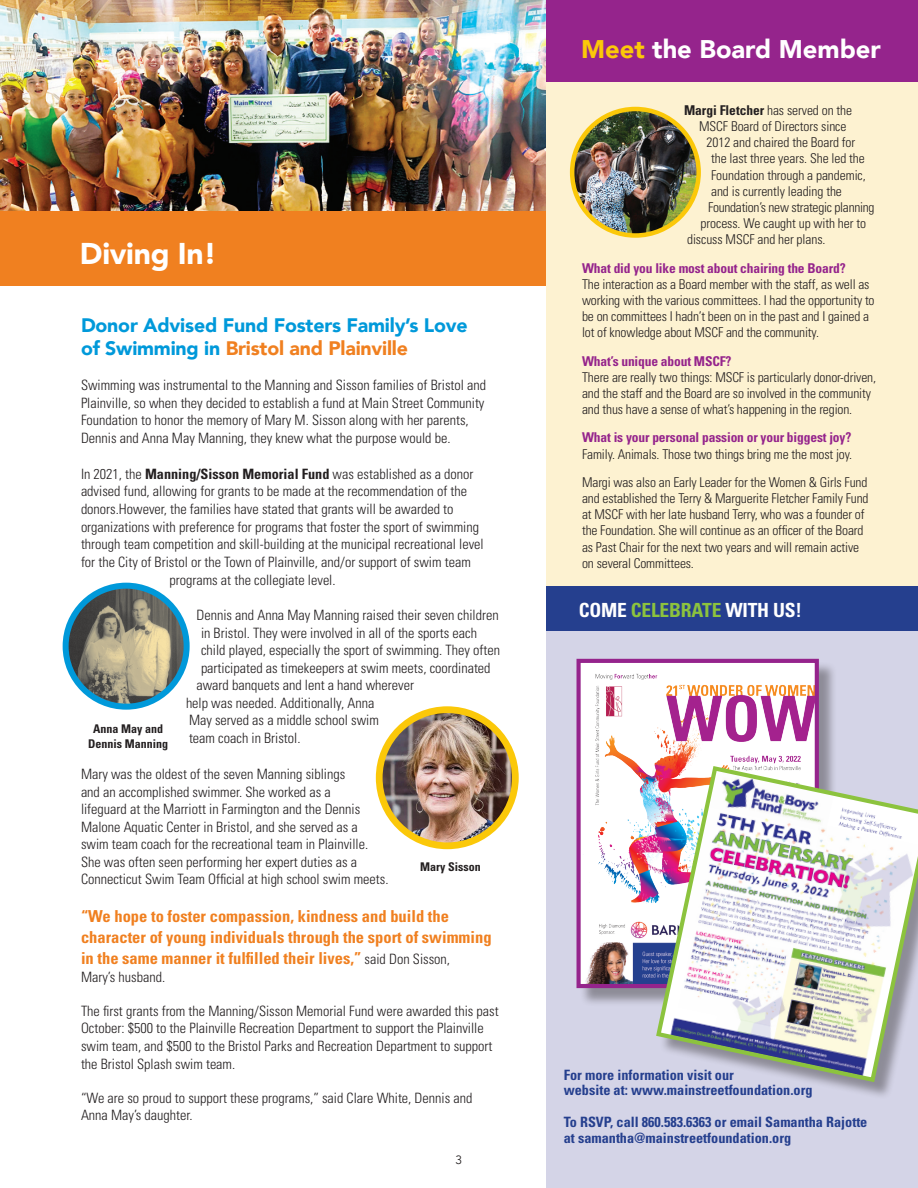
<style>
.page{position:relative;width:918px;height:1188px;background:#fff}
.page>*{position:absolute;margin:0;border:0;box-sizing:border-box;transform-origin:0 0}
.t1{font:900 30px "Avenir";letter-spacing:-.01em;color:#fff}
.t2{font:900 25.5px "Avenir";color:#fff}
.t3{font:900 19.5px "Avenir";letter-spacing:-.01em;color:#0099da}
.t4{font:900 19.5px "Avenir";letter-spacing:-.01em;color:#f08020}
.t5{font:700 condensed 19.5px "Univers";letter-spacing:-.01em;color:#fff}
.t6{font:700 condensed 16.5px/21px "Univers";color:#f08020}
.t7{font:300 condensed 14.25px/17.5px "Univers";color:#231f20}
.t8{font:700 condensed 14.25px "Univers";color:#253f8e}
.t9{font:300 condensed 13.5px/16.2px "Univers";letter-spacing:-.01em;color:#231f20}
.t10{font:700 condensed 13.5px "Univers";letter-spacing:-.01em;color:#95248c}
.t11{font:700 condensed 12px "Univers";color:#231f20}
.t12{font:12px "Avenir";color:#231f20}
.s1{color:#0099da}
.s2{font-weight:700}
.s3{font-weight:300;font-size:14.25px;color:#231f20}
.s4{color:#fbc809}
.s5{color:#8cc33e}
</style>
<div class="page">
<img style="left:0;top:0;width:546px;height:212px">
<div style="left:0;top:212px;width:557px;height:74px;background:#f08020"></div>
<div style="left:546px;top:32px;width:372px;height:607px;background:#fdf2d1"></div>
<div style="left:546px;top:0;width:372px;height:82px;background:#95248c"></div>
<img style="left:572px;top:109px;width:127px;height:127px;border-radius:63px">
<div style="left:570px;top:107px;width:131px;height:131px;border:4px solid #fbc809;border-radius:50%"></div>
<div style="left:546px;top:625px;width:372px;height:563px;background:#d4d4e7"></div>
<img style="left:380px;top:710px;width:135px;height:136px">
<div style="left:376px;top:706px;width:143px;height:143px;border:7px solid #fbc809;border-radius:50%"></div>
<div style="left:579px;top:661px;width:258px;height:346px;background:#231f20;opacity:.4"></div>
<img style="left:582px;top:670px;width:232px;height:313px">
<div style="left:577px;top:659px;width:242px;height:329px;border:4px solid #95248c"></div>
<div style="left:659px;top:769px;width:259px;height:331px;background:#231f20;opacity:.4"></div>
<img style="left:654px;top:764px;width:264px;height:321px">
<div style="left:546px;top:587px;width:372px;height:44px;background:#253f8e"></div>
<img style="left:66px;top:586px;width:121px;height:121px;border-radius:61px">
<div style="left:63px;top:583px;width:127px;height:127px;border:6px solid #0099da;border-radius:50%"></div>
<p class="t1" style="left:80px;top:228px;width:138px">Diving In!</p>
<p class="t3" style="left:81px;top:309px;width:388px">Donor Advised Fund Fosters Family’s Love</p>
<p class="t4" style="left:81px;top:331px;width:329px"><span class="s1">of Swimming in</span> Bristol and Plainville</p>
<p class="t7" style="left:81px;top:376px;width:407px;text-align:justify">Swimming was instrumental to the Manning and Sisson families of Bristol and Plainville, so when they decided to establish a fund at Main Street Community Foundation to honor the memory of Mary M. Sisson along with her parents,</p>
<p class="t7" style="left:81px;top:429px;width:371px">Dennis and Anna May Manning, they knew what the purpose would be.</p>
<p class="t7" style="left:81px;top:465px;width:394px">In 2021, the <span class="s2">Manning/Sisson Memorial Fund</span> was established as a donor advised fund, allowing for grants to be made at the recommendation of the</p>
<p class="t7" style="left:81px;top:500px;width:404px">donors.However, the families have stated that grants will be awarded to organizations with preference for programs that foster the sport of swimming through team competition and skill-building at the municipal recreational level</p>
<p class="t7" style="left:170px;top:552px;width:303px;line-height:18px;text-indent:-88px">for the City of Bristol or the Town of Plainville, and/or support of swim team programs at the collegiate level.</p>
<p class="t7" style="left:196px;top:606px;width:304px">Dennis and Anna May Manning raised their seven children</p>
<p class="t7" style="left:201px;top:624px;width:278px">in Bristol. They were involved in all of the sports each</p>
<p class="t7" style="left:201px;top:641px;width:301px">child played, especially the sport of swimming. They often</p>
<p class="t7" style="left:201px;top:659px;width:291px">participated as timekeepers at swim meets, coordinated</p>
<p class="t7" style="left:196px;top:676px;width:219px">award banquets and lent a hand wherever</p>
<p class="t7" style="left:186px;top:694px;width:190px">help was needed. Additionally, Anna</p>
<p class="t7" style="left:189px;top:711px;width:191px;line-height:18px">May served as a middle school swim team coach in Bristol.</p>
<p class="t7" style="left:81px;top:765px;width:266px">Mary was the oldest of the seven Manning siblings</p>
<p class="t7" style="left:81px;top:783px;width:289px">and an accomplished swimmer. She worked as a lifeguard at the Marriott in Farmington and the Dennis Malone Aquatic Center in Bristol, and she served as a swim team coach for the recreational team in Plainville.</p>
<p class="t7" style="left:81px;top:853px;width:278px">She was often seen performing her expert duties as a</p>
<p class="t7" style="left:81px;top:870px;width:309px">Connecticut Swim Team Official at high school swim meets.</p>
<p class="t6" style="left:81px;top:905px;width:412px">“We hope to foster compassion, kindness and build the character of young individuals through the sport of swimming</p>
<p class="t6" style="left:81px;top:947px;width:371px">in the same manner it fulfilled their lives,” <span class="s3">said Don Sisson,</span></p>
<p class="t7" style="left:81px;top:968px;width:86px">Mary’s husband.</p>
<p class="t7" style="left:81px;top:1002px;width:419px">The first grants from the Manning/Sisson Memorial Fund were awarded this past<br>October: $500 to the Plainville Recreation Department to support the Plainville swim team, and $500 to the Bristol Parks and Recreation Department to support</p>
<p class="t7" style="left:81px;top:1055px;width:156px">the Bristol Splash swim team.</p>
<p class="t7" style="left:81px;top:1089px;width:393px">“We are so proud to support these programs,” said Clare White, Dennis and</p>
<p class="t7" style="left:81px;top:1106px;width:113px">Anna May’s daughter.</p>
<p class="t11" style="left:93px;top:722px;width:71px">Anna May and</p>
<p class="t11" style="left:88px;top:736px;width:81px">Dennis Manning</p>
<p class="t11" style="left:420px;top:859px;width:62px">Mary Sisson</p>
<p class="t12" style="left:456px;top:1152px;width:8px">3</p>
<p class="t2" style="left:581px;top:28px;width:301px"><span class="s4">Meet</span> the Board Member</p>
<p class="t9" style="left:684px;top:102px;width:170px"><span class="s2">Margi Fletcher</span> has served on the</p>
<p class="t9" style="left:699px;top:118px;width:149px">MSCF Board of Directors since</p>
<p class="t9" style="left:707px;top:134px;width:150px">2012 and chaired the Board for</p>
<p class="t9" style="left:711px;top:150px;width:155px">the last three years. She led the</p>
<p class="t9" style="left:711px;top:166px;width:156px">Foundation through a pandemic,</p>
<p class="t9" style="left:711px;top:183px;width:132px">and is currently leading the</p>
<p class="t9" style="left:708px;top:199px;width:168px">Foundation’s new strategic planning</p>
<p class="t9" style="left:701px;top:215px;width:167px">process. We caught up with her to</p>
<p class="t9" style="left:687px;top:231px;width:140px">discuss MSCF and her plans.</p>
<p class="t10" style="left:582px;top:259px;width:265px">What did you like most about chairing the Board?</p>
<p class="t9" style="left:582px;top:276px;width:294px">The interaction as a Board member with the staff, as well as working with the various committees. I had the opportunity to be on committees I hadn’t been on in the past and I gained a lot of knowledge about MSCF and the community.</p>
<p class="t10" style="left:582px;top:352px;width:151px">What’s unique about MSCF?</p>
<p class="t9" style="left:582px;top:369px;width:295px">There are really two things: MSCF is particularly donor-driven, and the staff and the Board are so involved in the community and thus have a sense of what’s happening in the region.</p>
<p class="t10" style="left:582px;top:429px;width:271px">What is your personal passion or your biggest joy?</p>
<p class="t9" style="left:582px;top:445px;width:272px">Family. Animals. Those two things bring me the most joy.</p>
<p class="t9" style="left:582px;top:474px;width:288px">Margi was also an Early Leader for the Women &amp; Girls Fund and established the Terry &amp; Marguerite Fletcher Family Fund at MSCF with her late husband Terry, who was a founder of the Foundation. She will continue as an officer of the Board</p>
<p class="t9" style="left:582px;top:538px;width:279px">as Past Chair for the next two years and will remain active</p>
<p class="t9" style="left:582px;top:555px;width:113px">on several Committees.</p>
<p class="t5" style="left:579px;top:598px;width:225px">COME <span class="s5">CELEBRATE</span> WITH US!</p>
<p class="t8" style="left:564px;top:1066px;width:172px">For more information visit our</p>
<p class="t8" style="left:564px;top:1082px;width:250px">website at: www.mainstreetfoundation.org</p>
<p class="t8" style="left:564px;top:1113px;width:305px">To RSVP, call 860.583.6363 or email Samantha Rajotte</p>
<p class="t8" style="left:564px;top:1129px;width:229px">at samantha@mainstreetfoundation.org</p>
</div>
